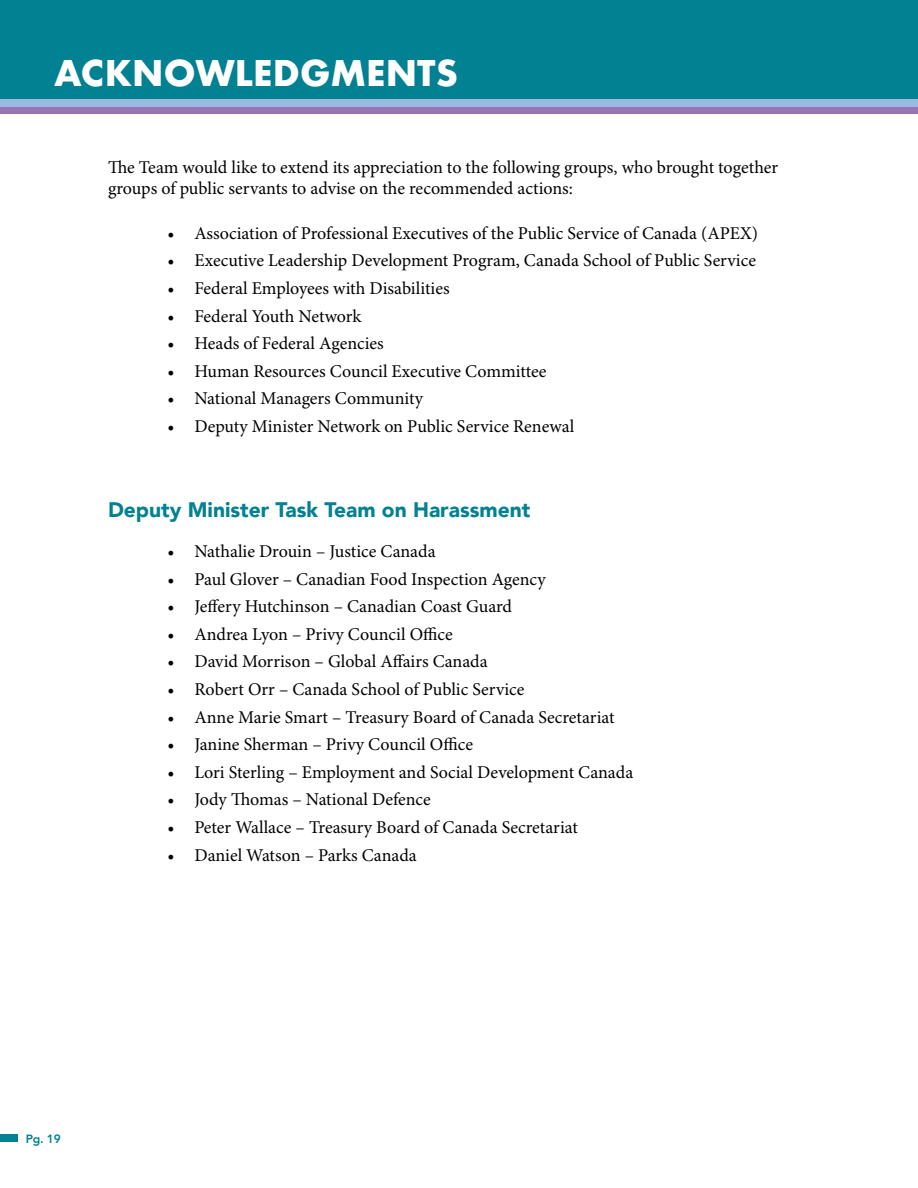
<style>
.page{position:relative;width:918px;height:1188px;background:#fff}
.page>*{position:absolute;margin:0;border:0;box-sizing:border-box;transform-origin:0 0}
.t1{font:700 34.5px "Futura";color:#fff}
.t2{font:900 21px "Avenir";color:#028192}
.t3{font:18px/21.6px "Minion Pro";color:#000}
.t4{font:800 12px "Avenir";color:#018193}
</style>
<div class="page">
<div style="left:0;top:1134px;width:18px;height:8px;background:#018193"></div>
<div style="left:0;top:0;width:918px;height:107px;background:#028192"></div>
<svg style="left:0;top:99px;width:918px;height:15px;background:#9899ca"></svg>
<h1 class="t1" style="left:54px;top:48px;width:405px">ACKNOWLEDGMENTS</h1>
<p class="t3" style="left:108px;top:157px;width:672px">The Team would like to extend its appreciation to the following groups, who brought together groups of public servants to advise on the recommended actions:</p>
<p class="t3" style="left:167px;top:223px;width:592px">• Association of Professional Executives of the Public Service of Canada (APEX)</p>
<p class="t3" style="left:167px;top:251px;width:590px">• Executive Leadership Development Program, Canada School of Public Service</p>
<p class="t3" style="left:167px;top:278px;width:284px">• Federal Employees with Disabilities</p>
<p class="t3" style="left:167px;top:306px;width:195px">• Federal Youth Network</p>
<p class="t3" style="left:167px;top:333px;width:218px">• Heads of Federal Agencies</p>
<p class="t3" style="left:167px;top:361px;width:381px">• Human Resources Council Executive Committee</p>
<p class="t3" style="left:167px;top:389px;width:257px">• National Managers Community</p>
<p class="t3" style="left:167px;top:416px;width:408px">• Deputy Minister Network on Public Service Renewal</p>
<p class="t2" style="left:108px;top:492px;width:424px">Deputy Minister Task Team on Harassment</p>
<p class="t3" style="left:167px;top:541px;width:270px">• Nathalie Drouin – Justice Canada</p>
<p class="t3" style="left:167px;top:569px;width:380px">• Paul Glover – Canadian Food Inspection Agency</p>
<p class="t3" style="left:167px;top:596px;width:346px">• Jeffery Hutchinson – Canadian Coast Guard</p>
<p class="t3" style="left:167px;top:624px;width:287px">• Andrea Lyon – Privy Council Office</p>
<p class="t3" style="left:167px;top:652px;width:322px">• David Morrison – Global Affairs Canada</p>
<p class="t3" style="left:167px;top:679px;width:359px">• Robert Orr – Canada School of Public Service</p>
<p class="t3" style="left:167px;top:707px;width:449px">• Anne Marie Smart – Treasury Board of Canada Secretariat</p>
<p class="t3" style="left:167px;top:734px;width:307px">• Janine Sherman – Privy Council Office</p>
<p class="t3" style="left:167px;top:762px;width:467px">• Lori Sterling – Employment and Social Development Canada</p>
<p class="t3" style="left:167px;top:790px;width:265px">• Jody Thomas – National Defence</p>
<p class="t3" style="left:167px;top:817px;width:412px">• Peter Wallace – Treasury Board of Canada Secretariat</p>
<p class="t3" style="left:167px;top:845px;width:251px">• Daniel Watson – Parks Canada</p>
<p class="t4" style="left:26px;top:1129px;width:37px">Pg. 19</p>
</div>
